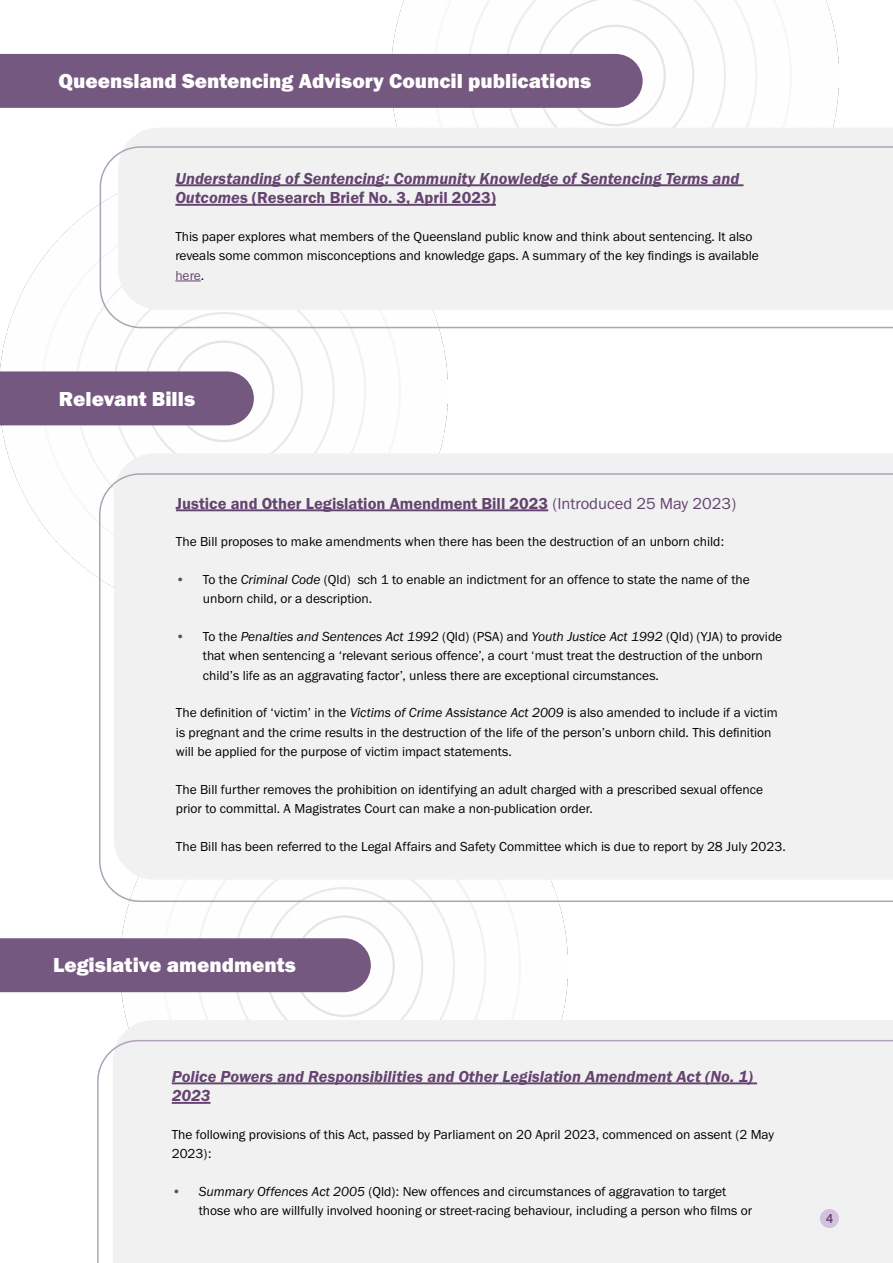
<style>
.page{position:relative;width:893px;height:1263px;background:#fff}
.page>*{position:absolute;margin:0;border:0;box-sizing:border-box;transform-origin:0 0}
.t1{font:21px "Franklin Gothic URW Hea";color:#fff}
.t2{font:16.5px/19.5px "Franklin Gothic URW Dem Ita";color:#64446f}
.t3{font:16.5px "Franklin Gothic URW Dem";color:#64446f}
.t4{font:13.5px/19.5px "Franklin Gothic URW Boo";color:#000}
.t5{font:13.5px "Franklin Gothic URW Boo Ita";color:#000}
.t6{font:12px "Objektiv VF";color:#64446f}
.s1{font-family:"Franklin Gothic URW Dem Ita"}
.s2{color:#64446f}
.s3{font-family:"Franklin Gothic URW Boo"}
.s4{font-family:"Franklin Gothic URW Boo Ita"}
.s5{font-family:"Franklin Gothic URW Boo";color:#64446f}
.s6{font-family:"Franklin Gothic URW Boo Ita";color:#64446f}
</style>
<div class="page">
<img style="left:120px;top:902px;width:448px;height:118px">
<img style="left:0;top:183px;width:447px;height:396px">
<div style="left:0;top:371px;width:254px;height:54px;background:#75587f"></div>
<div style="left:114px;top:453px;width:779px;height:20px;background:#f1f1f2"></div>
<svg style="left:99px;top:473px;width:794px;height:429px"></svg>
<hr style="left:176px;top:509px;width:372px;height:2px;background:#64446f">
<img style="left:391px;top:0;width:448px;height:128px">
<div style="left:0;top:54px;width:643px;height:54px;background:#75587f"></div>
<div style="left:125px;top:128px;width:768px;height:18px;background:#f1f1f2"></div>
<svg style="left:100px;top:146px;width:793px;height:182px"></svg>
<hr style="left:175px;top:184px;width:568px;height:2px;background:#64446f">
<hr style="left:175px;top:204px;width:321px;height:2px;background:#64446f">
<svg style="left:175px;top:280px;width:26px;height:1px"></svg>
<div style="left:0;top:938px;width:371px;height:54px;background:#75587f"></div>
<div style="left:119px;top:1020px;width:774px;height:20px;background:#f1f1f2"></div>
<div style="left:97px;top:1040px;width:796px;height:223px;background:#f1f1f2"></div>
<hr style="left:172px;top:1082px;width:585px;height:2px;background:#64446f">
<hr style="left:172px;top:1102px;width:38px;height:2px;background:#64446f">
<div style="left:820px;top:1209px;width:19px;height:19px;background:#d3c1df;border-radius:50%"></div>
<h1 class="t1" style="left:58px;top:67px;width:534px">Queensland Sentencing Advisory Council publications</h1>
<p class="t2" style="left:175px;top:168px;width:565px">Understanding of Sentencing: Community Knowledge of Sentencing Terms and</p>
<p class="t3" style="left:175px;top:187px;width:322px"><span class="s1">Outcome</span>s (Research Brief No. 3, April 2023)</p>
<p class="t4" style="left:175px;top:226px;width:585px">This paper explores what members of the Queensland public know and think about sentencing. It also reveals some common misconceptions and knowledge gaps. A summary of the key findings is available <span class="s2">here</span>.</p>
<h1 class="t1" style="left:59px;top:385px;width:138px">Relevant Bills</h1>
<p class="t3" style="left:176px;top:493px;width:562px">Justice and Other Legislation Amendment Bill 2023 <span class="s3">(Introduced 25 May 2023)</span></p>
<p class="t4" style="left:176px;top:532px;width:550px">The Bill proposes to make amendments when there has been the destruction of an unborn child:</p>
<p class="t4" style="left:203px;top:569px;width:548px;text-indent:-27px"><span class="s2">•</span> To the <span class="s4">Criminal Code</span> (Qld) sch 1 to enable an indictment for an offence to state the name of the unborn child, or a description.</p>
<p class="t5" style="left:176px;top:628px;width:608px"><span class="s5">•</span> <span class="s3">To the</span> Penalties and Sentences Act 1992 <span class="s3">(Qld) (PSA) and</span> Youth Justice Act 1992 <span class="s3">(Qld) (YJA) to provide</span></p>
<p class="t4" style="left:203px;top:646px;width:561px">that when sentencing a ‘relevant serious offence’, a court ‘must treat the destruction of the unborn child’s life as an aggravating factor’, unless there are exceptional circumstances.</p>
<p class="t4" style="left:176px;top:703px;width:603px">The definition of ‘victim’ in the <span class="s4">Victims of Crime Assistance Act 2009</span> is also amended to include if a victim is pregnant and the crime results in the destruction of the life of the person’s unborn child. This definition will be applied for the purpose of victim impact statements.</p>
<p class="t4" style="left:176px;top:779px;width:589px">The Bill further removes the prohibition on identifying an adult charged with a prescribed sexual offence prior to committal. A Magistrates Court can make a non-publication order.</p>
<p class="t4" style="left:176px;top:836px;width:611px">The Bill has been referred to the Legal Affairs and Safety Committee which is due to report by 28 July 2023.</p>
<h1 class="t1" style="left:53px;top:952px;width:244px">Legislative amendments</h1>
<p class="t2" style="left:172px;top:1066px;width:583px">Police Powers and Responsibilities and Other Legislation Amendment Act (No. 1)<br>2023</p>
<p class="t4" style="left:172px;top:1124px;width:604px">The following provisions of this Act, passed by Parliament on 20 April 2023, commenced on assent (2 May<br>2023):</p>
<p class="t4" style="left:199px;top:1181px;width:555px;text-indent:-27px"><span class="s6">•</span> <span class="s4">Summary Offences Act 2005</span> (Qld): New offences and circumstances of aggravation to target those who are willfully involved hooning or street-racing behaviour, including a person who films or</p>
<p class="t6" style="left:826px;top:1210px;width:9px">4</p>
</div>
